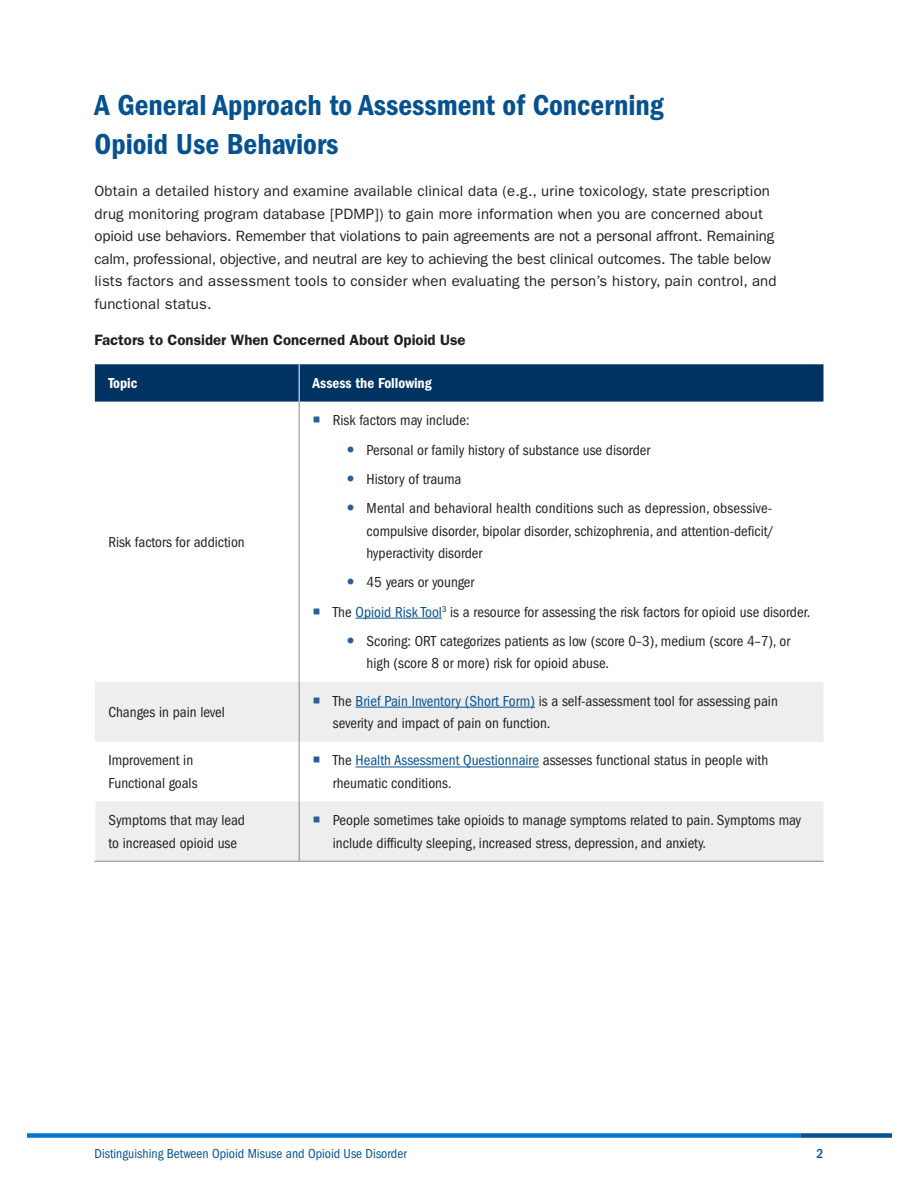
<style>
.page{position:relative;width:918px;height:1188px;background:#fff}
.page>*{position:absolute;margin:0;border:0;box-sizing:border-box;transform-origin:0 0}
.t1{font:30px/39px "ITC Franklin Gothic Std Dm Cd";color:#065190}
.t2{font:condensed 15px/22.5px "ITC Franklin Gothic Std";color:#231f20}
.t3{font:15px/22.5px "ITC Franklin Gothic Std";letter-spacing:.01em;color:#231f20}
.t4{font:600 15px "ITC Franklin Gothic Std";color:#231f20}
.t5{font:15px "ITC Franklin Gothic Std Dm Cd";color:#fff}
.t6{font:condensed 13.5px "ITC Franklin Gothic Std";color:#065190}
.t7{font:500 condensed 13.5px "ITC Franklin Gothic Std";color:#065190}
.s1{color:#065190}
</style>
<div class="page">
<div style="left:27px;top:1133px;width:773px;height:5px;background:#0077c8"></div>
<div style="left:800px;top:1133px;width:92px;height:5px;background:#065190"></div>
<div style="left:95px;top:364px;width:729px;height:38px;background:#003361"></div>
<svg style="left:95px;top:682px;width:729px;height:179px;fill:#eeeeef"></svg>
<hr style="left:299px;top:364px;width:1px;height:38px;background:#fff">
<hr style="left:299px;top:402px;width:1px;height:280px;background:#868a8e">
<hr style="left:299px;top:682px;width:1px;height:60px;background:#868a8e">
<hr style="left:299px;top:742px;width:1px;height:59px;background:#868a8e">
<hr style="left:299px;top:801px;width:1px;height:60px;background:#868a8e">
<hr style="left:94px;top:861px;width:205px;height:1px;background:#868a8e">
<hr style="left:299px;top:861px;width:525px;height:1px;background:#868a8e">
<hr style="left:356px;top:618px;width:86px;height:1px;background:#065190">
<hr style="left:356px;top:707px;width:179px;height:1px;background:#065190">
<hr style="left:356px;top:767px;width:183px;height:1px;background:#065190">
<svg style="left:314px;top:697px;width:6px;height:6px"></svg>
<svg style="left:314px;top:757px;width:6px;height:6px"></svg>
<svg style="left:314px;top:817px;width:6px;height:6px"></svg>
<h2 class="t1" style="left:94px;top:85px;width:571px">A General Approach to Assessment of Concerning<br>Opioid Use Behaviors</h2>
<p class="t3" style="left:94px;top:180px;width:684px">Obtain a detailed history and examine available clinical data (e.g., urine toxicology, state prescription drug monitoring program database [PDMP]) to gain more information when you are concerned about opioid use behaviors. Remember that violations to pain agreements are not a personal affront. Remaining calm, professional, objective, and neutral are key to achieving the best clinical outcomes. The table below lists factors and assessment tools to consider when evaluating the person’s history, pain control, and functional status.</p>
<p class="t4" style="left:94px;top:331px;width:373px">Factors to Consider When Concerned About Opioid Use</p>
<p class="t5" style="left:108px;top:375px;width:31px">Topic</p>
<p class="t5" style="left:313px;top:375px;width:121px">Assess the Following</p>
<p class="t2" style="left:108px;top:531px;width:138px">Risk factors for addiction</p>
<p class="t2" style="left:333px;top:409px;width:138px">Risk factors may include:</p>
<p class="t2" style="left:367px;top:439px;width:285px">Personal or family history of substance use disorder</p>
<p class="t2" style="left:367px;top:468px;width:96px">History of trauma</p>
<p class="t2" style="left:367px;top:497px;width:409px">Mental and behavioral health conditions such as depression, obsessive&shy;compulsive disorder, bipolar disorder, schizophrenia, and attention-deficit/ hyperactivity disorder</p>
<p class="t2" style="left:367px;top:571px;width:109px">45 years or younger</p>
<p class="t2" style="left:333px;top:601px;width:479px">The <span class="s1">Opioid Risk Tool</span><sup>3</sup> is a resource for assessing the risk factors for opioid use disorder.</p>
<p class="t2" style="left:367px;top:630px;width:425px">Scoring: ORT categorizes patients as low (score 0–3), medium (score 4–7), or high (score 8 or more) risk for opioid abuse.</p>
<p class="t2" style="left:108px;top:701px;width:118px">Changes in pain level</p>
<p class="t2" style="left:333px;top:690px;width:447px">The <span class="s1">Brief Pain Inventory (Short Form)</span> is a self-assessment tool for assessing pain severity and impact of pain on function.</p>
<p class="t2" style="left:108px;top:749px;width:91px">Improvement in<br>Functional goals</p>
<p class="t2" style="left:333px;top:749px;width:437px">The <span class="s1">Health Assessment Questionnaire</span> assesses functional status in people with rheumatic conditions.</p>
<p class="t2" style="left:108px;top:809px;width:138px">Symptoms that may lead to increased opioid use</p>
<p class="t2" style="left:333px;top:809px;width:470px">People sometimes take opioids to manage symptoms related to pain. Symptoms may include difficulty sleeping, increased stress, depression, and anxiety.</p>
<p class="t6" style="left:94px;top:1146px;width:314px">Distinguishing Between Opioid Misuse and Opioid Use Disorder</p>
<p class="t7" style="left:817px;top:1146px;width:8px">2</p>
</div>
